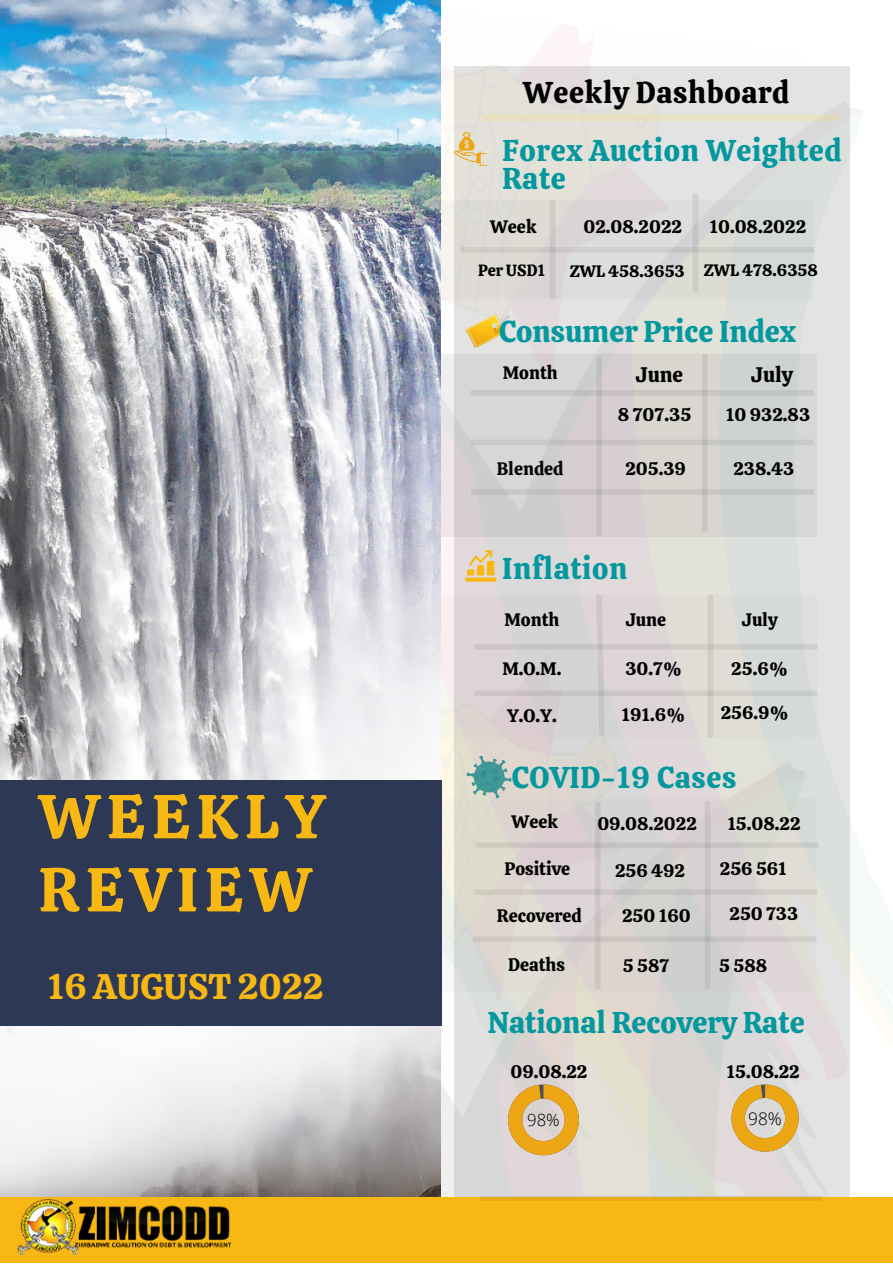
<style>
.page{position:relative;width:893px;height:1264px;background:#fff}
.page>*{position:absolute;margin:0;border:0;box-sizing:border-box;transform-origin:0 0}
.t1{font:61.95px/73.1px "Calistoga";letter-spacing:.11em;color:#f8b813}
.t2{font:35.4px "Calistoga";color:#f8b813}
.t3{font:30px/28px "Calistoga";letter-spacing:.02em;color:#03989e}
.t4{font:30px "Calistoga";color:#03989e}
.t5{font:30px "Calistoga";letter-spacing:.02em;color:#000}
.t6{font:21px "Calistoga";color:#000}
.t7{font:18.15px "Calistoga";color:#000}
.t8{font:18px "Calistoga";color:#000}
.t9{font:18px "Calistoga";color:#070706}
.t10{font:300 17.25px "Open Sans";color:#000}
.t11{font:300 16.8px "Open Sans";color:#000}
.t12{font:16.5px "Calistoga";color:#000}
.t13{font:16.2px "Calistoga";color:#000}
</style>
<div class="page">
<img style="left:441px;top:64px;width:451px;height:1133px">
<img style="left:0;top:0;width:441px;height:1197px">
<div style="left:0;top:780px;width:441px;height:245px;background:#2c3854"></div>
<div style="left:0;top:1197px;width:892px;height:65px;background:#f8b813"></div>
<img style="left:17px;top:1199px;width:213px;height:55px">
<img style="left:465px;top:308px;width:50px;height:41px">
<div style="left:480px;top:114px;width:358px;height:7px;background:#e8e0c1"></div>
<svg style="left:453px;top:132px;width:34px;height:34px"></svg>
<svg style="left:465px;top:550px;width:31px;height:31px"></svg>
<svg style="left:466px;top:755px;width:45px;height:43px;background:#92b9b3"></svg>
<div style="left:471px;top:390px;width:342px;height:5px;background:#c8c7c4"></div>
<div style="left:471px;top:439px;width:342px;height:6px;background:#c8c7c4"></div>
<div style="left:471px;top:489px;width:342px;height:6px;background:#c8c4c3"></div>
<svg style="left:701px;top:354px;width:6px;height:178px"></svg>
<svg style="left:596px;top:357px;width:6px;height:179px"></svg>
<div style="left:549px;top:200px;width:6px;height:99px;background:#ccc5c6"></div>
<svg style="left:692px;top:193px;width:6px;height:99px"></svg>
<div style="left:460px;top:247px;width:354px;height:5px;background:#cdccc8"></div>
<div style="left:474px;top:644px;width:343px;height:5px;background:#cec6c6"></div>
<div style="left:474px;top:690px;width:343px;height:6px;background:#cec6c6"></div>
<svg style="left:707px;top:595px;width:6px;height:142px"></svg>
<svg style="left:593px;top:589px;width:14px;height:152px;background:#d2cdce"></svg>
<div style="left:595px;top:801px;width:5px;height:188px;background:#cec5c1"></div>
<div style="left:475px;top:842px;width:343px;height:6px;background:#c9c5c2"></div>
<svg style="left:480px;top:1195px;width:342px;height:5px;background:#deb95c"></svg>
<svg style="left:474px;top:889px;width:343px;height:6px;background:#cbc7c4"></svg>
<svg style="left:473px;top:936px;width:343px;height:6px;background:#cbc7c4"></svg>
<svg style="left:704px;top:801px;width:6px;height:188px"></svg>
<svg style="left:508px;top:1084px;width:70px;height:71px;background:#e1bb72"></svg>
<svg style="left:731px;top:1084px;width:67px;height:67px;background:#e1bd75"></svg>
<h1 class="t1" style="left:39px;top:780px;width:289px">WEEKLY<br>REVIEW</h1>
<h2 class="t2" style="left:47px;top:963px;width:277px">16 AUGUST 2022</h2>
<h3 class="t5" style="left:523px;top:73px;width:267px">Weekly Dashboard</h3>
<h3 class="t3" style="left:502px;top:136px;width:341px">Forex Auction Weighted<br>Rate</h3>
<p class="t8" style="left:490px;top:215px;width:48px">Week</p>
<p class="t13" style="left:478px;top:259px;width:69px">Per USD1</p>
<p class="t8" style="left:583px;top:215px;width:100px">02.08.2022</p>
<p class="t8" style="left:709px;top:215px;width:98px">10.08.2022</p>
<p class="t12" style="left:569px;top:260px;width:250px">ZWL 458.3653 ZWL 478.6358</p>
<h3 class="t4" style="left:499px;top:312px;width:298px">Consumer Price Index</h3>
<p class="t8" style="left:502px;top:361px;width:56px">Month</p>
<p class="t6" style="left:636px;top:361px;width:49px">June</p>
<p class="t6" style="left:751px;top:361px;width:43px">July</p>
<p class="t7" style="left:617px;top:402px;width:75px">8 707.35</p>
<p class="t8" style="left:725px;top:402px;width:86px">10 932.83</p>
<p class="t9" style="left:497px;top:457px;width:68px">Blended</p>
<p class="t8" style="left:625px;top:457px;width:62px">205.39</p>
<p class="t8" style="left:733px;top:457px;width:62px">238.43</p>
<h3 class="t3" style="left:502px;top:554px;width:127px">Inflation</h3>
<p class="t8" style="left:504px;top:608px;width:56px">Month</p>
<p class="t8" style="left:502px;top:657px;width:60px">M.O.M.</p>
<p class="t8" style="left:507px;top:704px;width:51px">Y.O.Y.</p>
<p class="t8" style="left:625px;top:608px;width:42px">June</p>
<p class="t8" style="left:741px;top:608px;width:37px">July</p>
<p class="t8" style="left:625px;top:657px;width:58px">30.7%</p>
<p class="t8" style="left:731px;top:657px;width:58px">25.6%</p>
<p class="t8" style="left:621px;top:702px;width:66px">191.6%</p>
<p class="t8" style="left:720px;top:701px;width:70px">256.9%</p>
<h3 class="t3" style="left:511px;top:763px;width:226px">COVID-19 Cases</h3>
<p class="t8" style="left:511px;top:810px;width:48px">Week</p>
<p class="t8" style="left:504px;top:857px;width:67px">Positive</p>
<p class="t8" style="left:497px;top:904px;width:86px">Recovered</p>
<p class="t8" style="left:508px;top:952px;width:58px">Deaths</p>
<p class="t8" style="left:597px;top:811px;width:101px">09.08.2022</p>
<p class="t8" style="left:727px;top:811px;width:75px">15.08.22</p>
<p class="t8" style="left:615px;top:858px;width:72px">256 492</p>
<p class="t8" style="left:719px;top:857px;width:69px">256 561</p>
<p class="t8" style="left:622px;top:904px;width:70px">250 160</p>
<p class="t8" style="left:729px;top:902px;width:70px">250 733</p>
<p class="t8" style="left:622px;top:953px;width:48px">5 587</p>
<p class="t8" style="left:719px;top:953px;width:49px">5 588</p>
<h3 class="t4" style="left:487px;top:1002px;width:319px">National Recovery Rate</h3>
<p class="t8" style="left:510px;top:1060px;width:79px">09.08.22</p>
<p class="t8" style="left:726px;top:1060px;width:75px">15.08.22</p>
<p class="t11" style="left:527px;top:1108px;width:34px">98%</p>
<p class="t10" style="left:748px;top:1106px;width:35px">98%</p>
</div>
